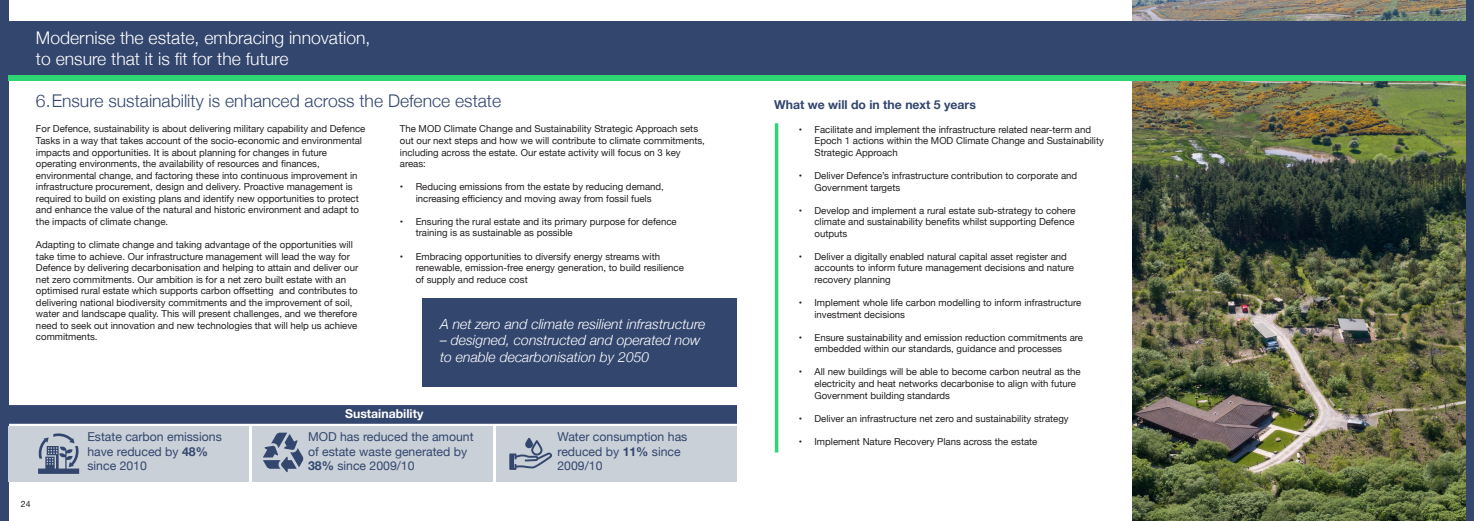
<style>
.page{position:relative;width:1474px;height:521px;background:#fff}
.page>*{position:absolute;margin:0;border:0;box-sizing:border-box;transform-origin:0 0}
.t1{font:300 17.5px "Helvetica Neue";color:#fff}
.t2{font:300 17.5px "Helvetica Neue";color:#33466e}
.t3{font:italic 300 14px/16.8px "Helvetica Neue";color:#fff}
.t4{font:12.25px/14.9px "Helvetica Neue";color:#33466e}
.t5{font:700 12.25px "Helvetica Neue";color:#33466e}
.t6{font:700 12.25px "Helvetica Neue";color:#fff}
.t7{font:9.62px/11.5px "Helvetica Neue";color:#231f20}
.t8{font:8.75px "Helvetica Neue";color:#231f20}
.s1{font-weight:700}
</style>
<div class="page">
<div style="left:0;top:0;width:8px;height:521px;background:#33466e"></div>
<div style="left:1465px;top:0;width:8px;height:521px;background:#33466e"></div>
<img style="left:1132px;top:0;width:333px;height:521px">
<div style="left:8px;top:22px;width:1457px;height:59px;background:#2dd573"></div>
<div style="left:8px;top:22px;width:1457px;height:53px;background:#33466e"></div>
<div style="left:422px;top:298px;width:315px;height:89px;background:#33466e"></div>
<svg style="left:8px;top:405px;width:729px;height:19px;background:#35486f"></svg>
<div style="left:8px;top:426px;width:241px;height:56px;background:#c9d0d7"></div>
<div style="left:252px;top:426px;width:241px;height:56px;background:#c9d0d7"></div>
<div style="left:496px;top:426px;width:241px;height:56px;background:#c9d0d7"></div>
<svg style="left:509px;top:438px;width:43px;height:32px"></svg>
<svg style="left:263px;top:433px;width:40px;height:39px"></svg>
<svg style="left:38px;top:433px;width:41px;height:41px"></svg>
<svg style="left:774px;top:123px;width:4px;height:329px"></svg>
<p class="t1" style="left:36px;top:24px;width:336px">Modernise the estate, embracing innovation,</p>
<p class="t1" style="left:36px;top:45px;width:254px">to ensure that it is fit for the future</p>
<p class="t2" style="left:36px;top:87px;width:467px">6.Ensure sustainability is enhanced across the Defence estate</p>
<p class="t7" style="left:36px;top:124px;width:331px">For Defence, sustainability is about delivering military capability and Defence<br>Tasks in a way that takes account of the socio-economic and environmental impacts and opportunities. It is about planning for changes in future</p>
<p class="t7" style="left:36px;top:158px;width:285px">operating environments, the availability of resources and finances,</p>
<p class="t7" style="left:36px;top:170px;width:324px">environmental change, and factoring these into continuous improvement in infrastructure procurement, design and delivery. Proactive management is required to build on existing plans and identify new opportunities to protect and enhance the value of the natural and historic environment and adapt to the impacts of climate change.</p>
<p class="t7" style="left:36px;top:239px;width:324px">Adapting to climate change and taking advantage of the opportunities will take time to achieve. Our infrastructure management will lead the way for Defence by delivering decarbonisation and helping to attain and deliver our net zero commitments. Our ambition is for a net zero built estate with an optimised rural estate which supports carbon offsetting and contributes to delivering national biodiversity commitments and the improvement of soil, water and landscape quality. This will present challenges, and we therefore need to seek out innovation and new technologies that will help us achieve</p>
<p class="t7" style="left:36px;top:332px;width:63px">commitments.</p>
<p class="t7" style="left:400px;top:124px;width:306px">The MOD Climate Change and Sustainability Strategic Approach sets out our next steps and how we will contribute to climate commitments, including across the estate. Our estate activity will focus on 3 key areas:</p>
<p class="t7" style="left:400px;top:182px;width:265px;text-align:center">• Reducing emissions from the estate by reducing demand, increasing efficiency and moving away from fossil fuels</p>
<p class="t7" style="left:415px;top:216px;width:262px;text-indent:-16px">• Ensuring the rural estate and its primary purpose for defence training is as sustainable as possible</p>
<p class="t7" style="left:415px;top:251px;width:270px;text-indent:-16px">• Embracing opportunities to diversify energy streams with renewable, emission-free energy generation, to build resilience of supply and reduce cost</p>
<p class="t3" style="left:440px;top:314px;width:267px">A net zero and climate resilient infrastructure</p>
<p class="t3" style="left:440px;top:331px;width:262px">– designed, constructed and operated now to enable decarbonisation by 2050</p>
<p class="t6" style="left:345px;top:403px;width:80px">Sustainability</p>
<p class="t8" style="left:21px;top:497px;width:11px">24</p>
<p class="t4" style="left:87px;top:429px;width:136px">Estate carbon emissions have reduced by <span class="s1">48% </span>since 2010</p>
<p class="t4" style="left:308px;top:429px;width:167px">MOD has reduced the amount of estate waste generated by<br><span class="s1">38%</span> since 2009/10</p>
<p class="t4" style="left:557px;top:429px;width:131px">Water consumption has reduced by <span class="s1">11%</span> since<br>2009/10</p>
<p class="t5" style="left:774px;top:95px;width:203px">What we will do in the next 5 years</p>
<p class="t7" style="left:814px;top:124px;width:291px;text-indent:-16px">• Facilitate and implement the infrastructure related near-term and<br>Epoch 1 actions within the MOD Climate Change and Sustainability<br>Strategic Approach</p>
<p class="t7" style="left:814px;top:170px;width:264px;text-indent:-16px">• Deliver Defence’s infrastructure contribution to corporate and<br>Government targets</p>
<p class="t7" style="left:814px;top:205px;width:263px;text-align:justify;text-indent:-16px">• Develop and implement a rural estate sub-strategy to cohere climate and sustainability benefits whilst supporting Defence outputs</p>
<p class="t7" style="left:814px;top:251px;width:261px;text-indent:-16px">• Deliver a digitally enabled natural capital asset register and accounts to inform future management decisions and nature recovery planning</p>
<p class="t7" style="left:814px;top:297px;width:268px;text-indent:-16px">• Implement whole life carbon modelling to inform infrastructure investment decisions</p>
<p class="t7" style="left:798px;top:332px;width:286px;text-align:center">• Ensure sustainability and emission reduction commitments are embedded within our standards, guidance and processes</p>
<p class="t7" style="left:814px;top:367px;width:267px;text-indent:-16px">• All new buildings will be able to become carbon neutral as the electricity and heat networks decarbonise to align with future<br>Government building standards</p>
<p class="t7" style="left:798px;top:413px;width:271px">• Deliver an infrastructure net zero and sustainability strategy</p>
<p class="t7" style="left:798px;top:436px;width:240px">• Implement Nature Recovery Plans across the estate</p>
</div>
